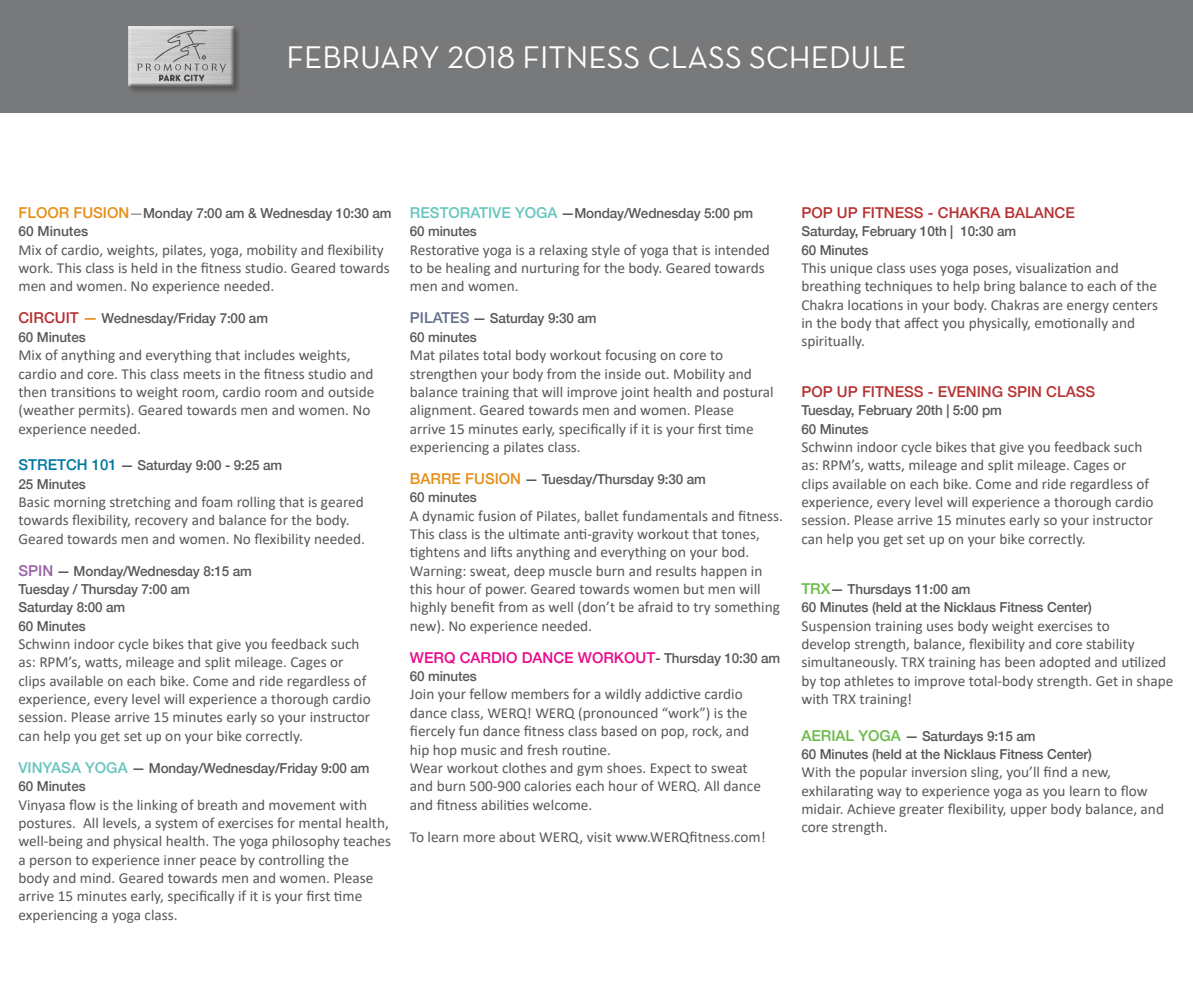
<style>
.page{position:relative;width:1193px;height:990px;background:#fff}
.page>*{position:absolute;margin:0;border:0;box-sizing:border-box;transform-origin:0 0}
.t1{font:31.5px "Neutra Text Book Alt";color:#fff}
.t2{font:15.25px/18.4px "Calibri";color:#57585a}
.t3{font:500 15px "Helvetica Neue";color:#b73232}
.t4{font:500 15px "Helvetica Neue";color:#e90a8b}
.t5{font:500 13.75px/18.4px "Helvetica Neue";letter-spacing:-.01em;color:#57585a}
.s1{font-size:15px;color:#e68f18}
.s2{font-weight:300}
.s3{font-size:15px;color:#b73232}
.s4{font-size:15px;color:#0077a3}
.s5{font-size:15px;color:#9a61a6}
.s6{font-size:15px;color:#68c5be}
.s7{font-size:15px;color:#656f8c}
.s8{font-size:13.75px;color:#57585a}
.s9{font-size:15px;color:#6bbb48}
</style>
<div class="page">
<div style="left:0;top:0;width:1192px;height:113px;background:#78797b"></div>
<div style="left:127px;top:26px;width:114px;height:68px;background:#231f20;opacity:.75"></div>
<div style="left:127px;top:26px;width:107px;height:62px;background:#231f20;opacity:.75"></div>
<svg style="left:128px;top:27px;width:105px;height:60px;background:#bbb"></svg>
<h1 class="t1" style="left:286px;top:38px;width:621px">FEBRUARY 2018 FITNESS CLASS SCHEDULE</h1>
<p class="t5" style="left:18px;top:203px;width:374px"><span class="s1">FLOOR FUSION</span><span class="s2">—</span>Monday 7:00 am &amp; Wednesday 10:30 am<br>60 Minutes</p>
<p class="t2" style="left:18px;top:240px;width:373px">Mix of cardio, weights, pilates, yoga, mobility and flexibility work. This class is held in the fitness studio. Geared towards men and women. No experience needed.</p>
<p class="t5" style="left:18px;top:308px;width:251px"><span class="s3">CIRCUIT</span> <span class="s1">—</span> Wednesday/Friday 7:00 am<br>60 Minutes</p>
<p class="t2" style="left:18px;top:346px;width:357px">Mix of anything and everything that includes weights, cardio and core. This class meets in the fitness studio and then transitions to weight room, cardio room and outside (weather permits). Geared towards men and women. No experience needed.</p>
<p class="t5" style="left:18px;top:455px;width:265px"><span class="s4">STRETCH 101</span> — Saturday 9:00 - 9:25 am<br>25 Minutes</p>
<p class="t2" style="left:18px;top:492px;width:348px">Basic morning stretching and foam rolling that is geared towards flexibility, recovery and balance for the body.<br>Geared towards men and women. No flexibility needed.</p>
<p class="t5" style="left:18px;top:561px;width:235px"><span class="s5">SPIN</span> — Monday/Wednesday 8:15 am<br>Tuesday / Thursday 7:00 am<br>Saturday 8:00 am<br>60 Minutes</p>
<p class="t2" style="left:18px;top:634px;width:354px">Schwinn indoor cycle bikes that give you feedback such as: RPM’s, watts, mileage and split mileage. Cages or clips available on each bike. Come and ride regardless of experience, every level will experience a thorough cardio session. Please arrive 15 minutes early so your instructor can help you get set up on your bike correctly.</p>
<p class="t5" style="left:18px;top:758px;width:352px"><span class="s6">VINYASA YOGA</span> — Monday/Wednesday/Friday 9:00 am<br>60 Minutes</p>
<p class="t2" style="left:18px;top:795px;width:374px">Vinyasa flow is the linking of breath and movement with postures. All levels, a system of exercises for mental health, well-being and physical health. The yoga philosophy teaches a person to experience inner peace by controlling the<br>body and mind. Geared towards men and women. Please arrive 15 minutes early, specifically if it is your first time experiencing a yoga class.</p>
<p class="t5" style="left:410px;top:203px;width:345px"><span class="s6">RESTORATIVE YOGA</span> —Monday/Wednesday 5:00 pm<br>60 minutes</p>
<p class="t2" style="left:410px;top:240px;width:361px">Restorative yoga is a relaxing style of yoga that is intended to be healing and nurturing for the body. Geared towards men and women.</p>
<p class="t5" style="left:410px;top:308px;width:188px"><span class="s7">PILATES</span> — Saturday 9:30 am<br>60 minutes</p>
<p class="t2" style="left:410px;top:346px;width:365px">Mat pilates total body workout focusing on core to strengthen your body from the inside out. Mobility and balance training that will improve joint health and postural alignment. Geared towards men and women. Please arrive 15 minutes early, specifically if it is your first time experiencing a pilates class.</p>
<p class="t5" style="left:410px;top:469px;width:297px"><span class="s1">BARRE FUSION</span> — Tuesday/Thursday 9:30 am<br>60 minutes</p>
<p class="t2" style="left:410px;top:506px;width:374px">A dynamic fusion of Pilates, ballet fundamentals and fitness.<br>This class is the ultimate anti-gravity workout that tones, tightens and lifts anything and everything on your bod.<br>Warning: sweat, deep muscle burn and results happen in this hour of power. Geared towards women but men will highly benefit from as well (don’t be afraid to try something new). No experience needed.</p>
<p class="t4" style="left:410px;top:645px;width:372px">WERQ CARDIO DANCE WORKOUT<span class="s8">- Thursday 10:30 am</span></p>
<p class="t5" style="left:410px;top:666px;width:68px">60 minutes</p>
<p class="t2" style="left:410px;top:685px;width:352px">Join your fellow members for a wildly addictive cardio dance class, WERQ! WERQ (pronounced “work”) is the fiercely fun dance fitness class based on pop, rock, and hip hop music and fresh routine.<br>Wear workout clothes and gym shoes. Expect to sweat and burn 500-900 calories each hour of WERQ. All dance and fitness abilities welcome.</p>
<p class="t2" style="left:410px;top:827px;width:357px">To learn more about WERQ, visit www.WERQfitness.com!</p>
<p class="t3" style="left:801px;top:201px;width:275px">POP UP FITNESS - CHAKRA BALANCE</p>
<p class="t5" style="left:801px;top:221px;width:216px">Saturday, February 10th | 10:30 am<br>60 Minutes</p>
<p class="t2" style="left:801px;top:258px;width:358px">This unique class uses yoga poses, visualization and breathing techniques to help bring balance to each of the Chakra locations in your body. Chakras are energy centers in the body that affect you physically, emotionally and spiritually.</p>
<p class="t3" style="left:801px;top:379px;width:295px">POP UP FITNESS - EVENING SPIN CLASS</p>
<p class="t5" style="left:801px;top:400px;width:202px">Tuesday, February 20th | 5:00 pm<br>60 Minutes</p>
<p class="t2" style="left:801px;top:437px;width:354px">Schwinn indoor cycle bikes that give you feedback such as: RPM’s, watts, mileage and split mileage. Cages or clips available on each bike. Come and ride regardless of experience, every level will experience a thorough cardio session. Please arrive 15 minutes early so your instructor can help you get set up on your bike correctly.</p>
<p class="t5" style="left:801px;top:579px;width:292px"><span class="s9">TRX</span>— Thursdays 11:00 am<br>60 Minutes (held at the Nicklaus Fitness Center)</p>
<p class="t2" style="left:801px;top:616px;width:374px">Suspension training uses body weight exercises to<br>develop strength, balance, flexibility and core stability simultaneously. TRX training has been adopted and utilized by top athletes to improve total-body strength. Get in shape with TRX training!</p>
<p class="t5" style="left:801px;top:726px;width:292px"><span class="s9">AERIAL YOGA</span> — Saturdays 9:15 am<br>60 Minutes (held at the Nicklaus Fitness Center)</p>
<p class="t2" style="left:801px;top:763px;width:364px">With the popular inversion sling, you’ll find a new, exhilarating way to experience yoga as you learn to flow midair. Achieve greater flexibility, upper body balance, and core strength.</p>
</div>
